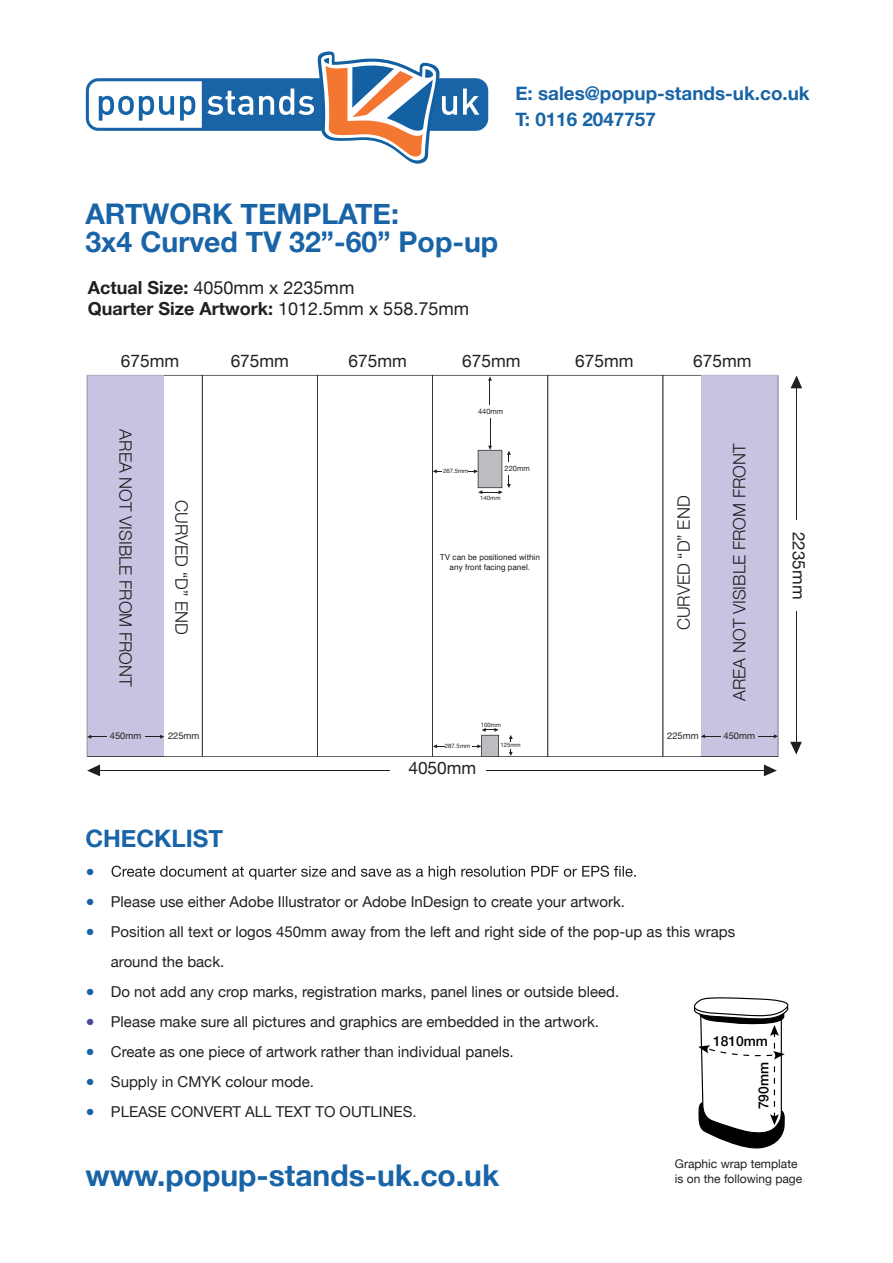
<style>
.page{position:relative;width:893px;height:1263px;background:#fff}
.page>*{position:absolute;margin:0;border:0;box-sizing:border-box;transform-origin:0 0}
.t1{font:700 30px "Helvetica Neue";color:#1864a7}
.t2{font:700 28.5px/28.5px "Helvetica Neue";color:#1864a7}
.t3{font:700 24px "Helvetica Neue";color:#1864a7}
.t4{font:700 18.9px/26px "Helvetica Neue";color:#1864a7}
.t5{font:700 18px/21px "Helvetica Neue";color:#231f20}
.t6{font:17.25px "Helvetica Neue";color:#231f20}
.t7{font:300 17.1px "Helvetica Neue";color:#231f20}
.t8{font:17.1px "Helvetica Neue";color:#231f20}
.t9{font:15px/30px "Helvetica Neue";color:#231f20}
.t10{font:15px "Helvetica Neue";color:#1864a7}
.t11{font:500 13.8px "Helvetica Neue";color:#000001}
.t12{font:12px/14.4px "Helvetica Neue";color:#231f20}
.t13{font:9.3px "Helvetica Neue";color:#231f20}
.t14{font:8.25px/9.8px "Helvetica";color:#231f20;text-align:center}
.t15{font:7.5px "Helvetica Neue";color:#231f20}
.t16{font:6px "Helvetica Neue";color:#231f20}
.s1{font-weight:400}
.s2{color:#1864a7}
.s3{color:#4d4a9e}
</style>
<div class="page">
<svg style="left:694px;top:997px;width:94px;height:151px"></svg>
<hr style="left:796px;top:611px;width:1px;height:139px;background:#231f20">
<svg style="left:790px;top:742px;width:12px;height:13px"></svg>
<hr style="left:796px;top:380px;width:1px;height:139px;background:#231f20">
<svg style="left:790px;top:375px;width:12px;height:13px"></svg>
<svg style="left:87px;top:375px;width:691px;height:382px"></svg>
<hr style="left:92px;top:770px;width:298px;height:1px;background:#231f20">
<svg style="left:87px;top:764px;width:13px;height:12px"></svg>
<hr style="left:486px;top:770px;width:286px;height:1px;background:#231f20">
<svg style="left:764px;top:764px;width:13px;height:12px"></svg>
<svg style="left:86px;top:51px;width:402px;height:113px"></svg>
<svg style="left:112px;top:866px;width:524px;height:14px"></svg>
<p class="t4" style="left:515px;top:80px;width:296px">E: sales@popup-stands-uk.co.uk<br>T: 0116 2047757</p>
<h2 class="t2" style="left:85px;top:200px;width:414px">ARTWORK TEMPLATE:<br>3x4 Curved TV 32”-60” Pop-up</h2>
<p class="t5" style="left:88px;top:277px;width:383px">Actual Size: <span class="s1">4050mm x 2235mm<br></span>Quarter Size Artwork: <span class="s1">1012.5mm x 558.75mm</span></p>
<p class="t6" style="left:121px;top:349px;width:60px">675mm</p>
<p class="t7" style="left:140px;top:429px;width:259px;rotate:90deg">AREA NOT VISIBLE FROM FRONT</p>
<p class="t7" style="left:195px;top:500px;width:136px;rotate:90deg">CURVED “D” END</p>
<p class="t13" style="left:110px;top:729px;width:33px">450mm</p>
<p class="t13" style="left:168px;top:729px;width:33px">225mm</p>
<p class="t6" style="left:231px;top:349px;width:60px">675mm</p>
<p class="t6" style="left:349px;top:349px;width:60px">675mm</p>
<p class="t6" style="left:462px;top:349px;width:60px">675mm</p>
<p class="t6" style="left:575px;top:349px;width:60px">675mm</p>
<p class="t15" style="left:478px;top:406px;width:27px">440mm</p>
<p class="t16" style="left:443px;top:467px;width:27px">267.5mm</p>
<p class="t15" style="left:505px;top:463px;width:27px">220mm</p>
<p class="t16" style="left:480px;top:494px;width:22px">140mm</p>
<p class="t14" style="left:440px;top:553px;width:102px">TV can be positioned within any front facing panel.</p>
<p class="t16" style="left:481px;top:720px;width:22px">100mm</p>
<p class="t16" style="left:445px;top:742px;width:27px">287.5mm</p>
<p class="t16" style="left:500px;top:741px;width:22px">125mm</p>
<p class="t6" style="left:408px;top:755px;width:69px">4050mm</p>
<p class="t6" style="left:693px;top:349px;width:60px">675mm</p>
<p class="t7" style="left:670px;top:630px;width:136px;rotate:-90deg">CURVED “D” END</p>
<p class="t7" style="left:726px;top:701px;width:259px;rotate:-90deg">AREA NOT VISIBLE FROM FRONT</p>
<p class="t13" style="left:667px;top:729px;width:33px">225mm</p>
<p class="t13" style="left:724px;top:729px;width:33px">450mm</p>
<h3 class="t3" style="left:85px;top:819px;width:139px">CHECKLIST</h3>
<p class="t10" style="left:85px;top:860px;width:11px">●</p>
<p class="t9" style="left:85px;top:887px;width:541px"><span class="s2">●</span> Please use either Adobe Illustrator or Adobe InDesign to create your artwork.</p>
<p class="t9" style="left:111px;top:917px;width:626px;text-indent:-26px"><span class="s2">●</span> Position all text or logos 450mm away from the left and right side of the pop-up as this wraps around the back.</p>
<p class="t9" style="left:85px;top:977px;width:535px"><span class="s2">●</span> Do not add any crop marks, registration marks, panel lines or outside bleed.</p>
<p class="t9" style="left:85px;top:1007px;width:515px"><span class="s3">●</span> Please make sure all pictures and graphics are embedded in the artwork.</p>
<p class="t9" style="left:85px;top:1037px;width:430px"><span class="s2">●</span> Create as one piece of artwork rather than individual panels.</p>
<p class="t9" style="left:85px;top:1067px;width:230px"><span class="s2">●</span> Supply in CMYK colour mode.</p>
<p class="t9" style="left:85px;top:1097px;width:333px"><span class="s2">●</span> PLEASE CONVERT ALL TEXT TO OUTLINES.</p>
<p class="t11" style="left:713px;top:1030px;width:56px">1810mm</p>
<p class="t11" style="left:753px;top:1109px;width:49px;rotate:-90deg">790mm</p>
<p class="t8" style="left:811px;top:532px;width:69px;rotate:90deg">2235mm</p>
<h1 class="t1" style="left:85px;top:1152px;width:415px">www.popup-stands-uk.co.uk</h1>
<p class="t12" style="left:675px;top:1158px;width:129px">Graphic wrap template is on the following page</p>
</div>
